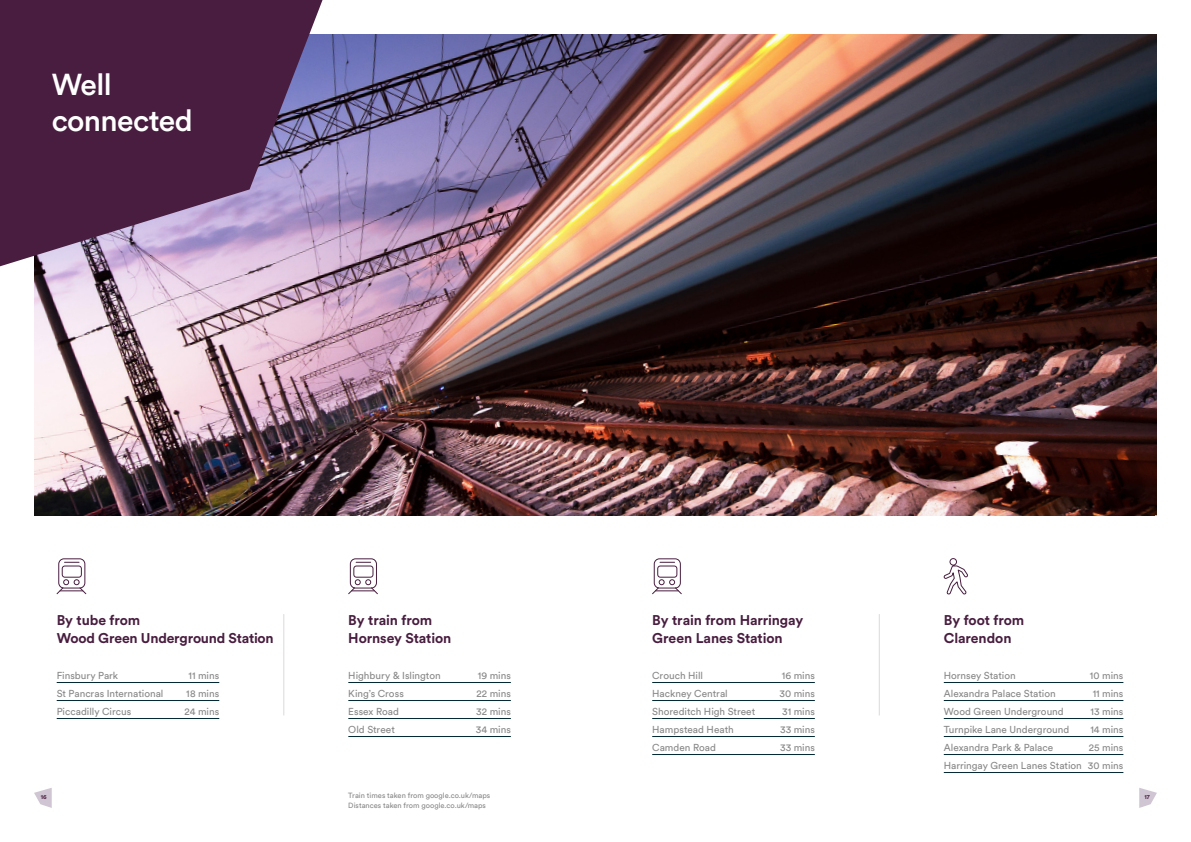
<style>
.page{position:relative;width:1191px;height:842px;background:#fff}
.page>*{position:absolute;margin:0;border:0;box-sizing:border-box;transform-origin:0 0}
.t1{font:500 30px/36px "Circular Std";letter-spacing:-.02em;color:#fff}
.t2{font:700 14px/18px "Circular Std";letter-spacing:-.01em;color:#481d3f}
.t3{font:10px/18px "Circular Std";color:#878787;text-align:right}
.t4{font:7.5px/10px "Circular Std";color:#878787}
.t5{font:700 6px "Circular Std";color:#481d3f}
</style>
<div class="page">
<img style="left:34px;top:34px;width:1123px;height:482px">
<svg style="left:0;top:0;width:322px;height:266px;background:#613c60"></svg>
<hr style="left:348px;top:682px;width:163px;height:1px;background:#002531">
<hr style="left:348px;top:700px;width:163px;height:1px;background:#002531">
<hr style="left:348px;top:718px;width:163px;height:1px;background:#002531">
<hr style="left:348px;top:736px;width:163px;height:1px;background:#002531">
<div style="left:58px;top:558px;width:27px;height:30px;border:1px solid #481d3f;border-radius:5px"></div>
<div style="left:62px;top:566px;width:20px;height:11px;border:1px solid #481d3f;border-radius:3px"></div>
<svg style="left:64px;top:562px;width:15px;height:1px"></svg>
<svg style="left:56px;top:579px;width:31px;height:16px"></svg>
<div style="left:350px;top:558px;width:27px;height:30px;border:1px solid #481d3f;border-radius:5px"></div>
<div style="left:353px;top:566px;width:20px;height:11px;border:1px solid #481d3f;border-radius:3px"></div>
<svg style="left:356px;top:562px;width:15px;height:1px"></svg>
<svg style="left:348px;top:579px;width:30px;height:16px"></svg>
<div style="left:654px;top:558px;width:26px;height:30px;border:1px solid #481d3f;border-radius:5px"></div>
<div style="left:657px;top:566px;width:20px;height:11px;border:1px solid #481d3f;border-radius:3px"></div>
<svg style="left:660px;top:562px;width:14px;height:1px"></svg>
<svg style="left:652px;top:579px;width:30px;height:16px"></svg>
<hr style="left:652px;top:682px;width:163px;height:1px;background:#002531">
<hr style="left:652px;top:700px;width:163px;height:1px;background:#002531">
<hr style="left:652px;top:718px;width:163px;height:1px;background:#002531">
<hr style="left:652px;top:736px;width:163px;height:1px;background:#002531">
<hr style="left:652px;top:754px;width:163px;height:1px;background:#002531">
<hr style="left:57px;top:682px;width:162px;height:1px;background:#002531">
<hr style="left:57px;top:700px;width:162px;height:1px;background:#002531">
<hr style="left:57px;top:718px;width:162px;height:1px;background:#002531">
<hr style="left:943px;top:682px;width:180px;height:1px;background:#002531">
<hr style="left:943px;top:700px;width:180px;height:1px;background:#002531">
<hr style="left:943px;top:718px;width:180px;height:1px;background:#002531">
<hr style="left:943px;top:736px;width:180px;height:1px;background:#002531">
<hr style="left:943px;top:754px;width:180px;height:1px;background:#002531">
<hr style="left:943px;top:772px;width:180px;height:1px;background:#002531">
<hr style="left:283px;top:614px;width:1px;height:101px;background:#dadada">
<hr style="left:879px;top:614px;width:1px;height:101px;background:#dadada">
<svg style="left:943px;top:558px;width:25px;height:37px"></svg>
<svg style="left:34px;top:788px;width:18px;height:20px"></svg>
<svg style="left:1139px;top:788px;width:18px;height:20px"></svg>
<h1 class="t1" style="left:52px;top:66px;width:143px">Well connected</h1>
<h2 class="t2" style="left:57px;top:611px;width:218px">By tube from<br>Wood Green Underground Station</h2>
<h2 class="t2" style="left:652px;top:611px;width:152px">By train from Harringay<br>Green Lanes Station</h2>
<p class="t3" style="left:652px;top:667px;width:52px">Crouch Hill</p>
<p class="t3" style="left:781px;top:667px;width:35px">16 mins</p>
<p class="t3" style="left:652px;top:685px;width:77px">Hackney Central</p>
<p class="t3" style="left:779px;top:685px;width:37px">30 mins</p>
<p class="t3" style="left:652px;top:703px;width:104px">Shoreditch High Street</p>
<p class="t3" style="left:782px;top:703px;width:34px">31 mins</p>
<p class="t3" style="left:652px;top:721px;width:83px">Hampstead Heath</p>
<p class="t3" style="left:780px;top:721px;width:36px">33 mins</p>
<p class="t3" style="left:652px;top:739px;width:65px">Camden Road</p>
<p class="t3" style="left:780px;top:739px;width:36px">33 mins</p>
<h2 class="t2" style="left:348px;top:611px;width:105px">By train from<br>Hornsey Station</h2>
<p class="t3" style="left:57px;top:667px;width:63px">Finsbury Park</p>
<p class="t3" style="left:188px;top:667px;width:32px">11 mins</p>
<p class="t3" style="left:57px;top:685px;width:108px">St Pancras International</p>
<p class="t3" style="left:186px;top:685px;width:34px">18 mins</p>
<p class="t3" style="left:57px;top:703px;width:76px">Piccadilly Circus</p>
<p class="t3" style="left:185px;top:703px;width:36px">24 mins</p>
<p class="t3" style="left:348px;top:667px;width:94px">Highbury &amp; Islington</p>
<p class="t3" style="left:478px;top:667px;width:35px">19 mins</p>
<p class="t3" style="left:348px;top:685px;width:57px">King’s Cross</p>
<p class="t3" style="left:476px;top:685px;width:36px">22 mins</p>
<p class="t3" style="left:348px;top:703px;width:52px">Essex Road</p>
<p class="t3" style="left:476px;top:703px;width:36px">32 mins</p>
<p class="t3" style="left:348px;top:721px;width:48px">Old Street</p>
<p class="t3" style="left:476px;top:721px;width:37px">34 mins</p>
<h2 class="t2" style="left:943px;top:611px;width:82px">By foot from<br>Clarendon</h2>
<p class="t3" style="left:943px;top:667px;width:73px">Hornsey Station</p>
<p class="t3" style="left:1090px;top:667px;width:35px">10 mins</p>
<p class="t3" style="left:943px;top:685px;width:113px">Alexandra Palace Station</p>
<p class="t3" style="left:1092px;top:685px;width:32px">11 mins</p>
<p class="t3" style="left:943px;top:703px;width:121px">Wood Green Underground</p>
<p class="t3" style="left:1090px;top:703px;width:34px">13 mins</p>
<p class="t3" style="left:943px;top:721px;width:127px">Turnpike Lane Underground</p>
<p class="t3" style="left:1090px;top:721px;width:34px">14 mins</p>
<p class="t3" style="left:943px;top:739px;width:111px">Alexandra Park &amp; Palace</p>
<p class="t3" style="left:943px;top:739px;width:181px">25 mins<br>Harringay Green Lanes Station 30 mins</p>
<p class="t4" style="left:348px;top:791px;width:143px">Train times taken from google.co.uk/maps<br>Distances taken from google.co.uk/maps</p>
<p class="t5" style="left:41px;top:793px;width:7px">16</p>
<p class="t5" style="left:1144px;top:793px;width:7px">17</p>
</div>
